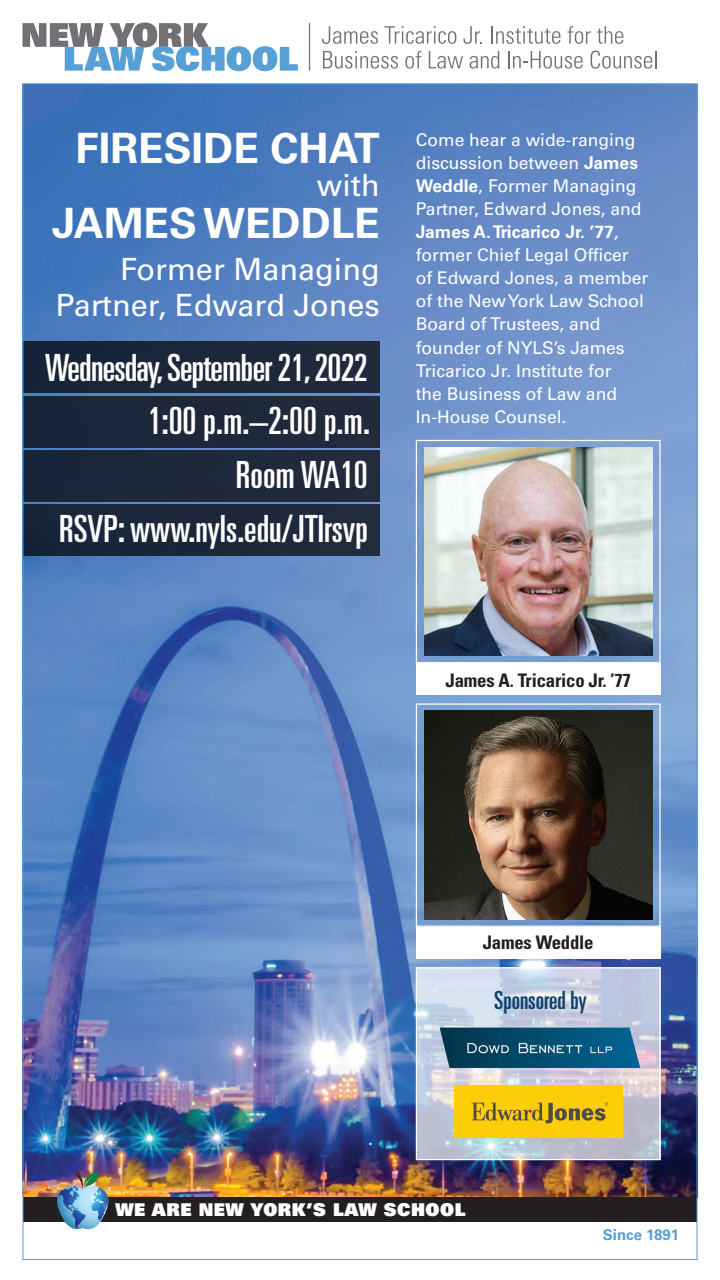
<style>
.page{position:relative;width:720px;height:1280px;background:#fff}
.page>*{position:absolute;margin:0;border:0;box-sizing:border-box;transform-origin:0 0}
.t1{font:700 41.75px "Univers LT Std";color:#fff}
.t2{font:ultra-condensed 37.5px/53.8px "Univers LT Std";letter-spacing:-.005em;color:#fff;text-align:right}
.t3{font:30.62px/36.2px "Univers LT Std";color:#fff;text-align:right}
.t4{font:ultra-condensed 25px "Univers LT Std";color:#0b406a}
.t5{font:700 condensed 18.75px "Univers LT Std";letter-spacing:-.01em;color:#231f20}
.t6{font:17.62px "Univers LT Std X Black";letter-spacing:.03em;color:#fff}
.t7{font:17.5px/23.1px "Univers LT Std";color:#fff}
.t8{font:700 15px "Univers LT Std";color:#56a0d5}
.s1{font-weight:700}
</style>
<div class="page">
<img style="left:24px;top:84px;width:674px;height:1113px">
<svg style="left:418px;top:969px;width:241px;height:189px;background:#cacfdd"></svg>
<svg style="left:22px;top:22px;width:276px;height:49px"></svg>
<svg style="left:322px;top:26px;width:56px;height:18px"></svg>
<svg style="left:385px;top:26px;width:71px;height:18px"></svg>
<svg style="left:463px;top:26px;width:19px;height:18px"></svg>
<svg style="left:491px;top:26px;width:69px;height:18px"></svg>
<svg style="left:567px;top:26px;width:24px;height:18px"></svg>
<svg style="left:597px;top:26px;width:26px;height:18px"></svg>
<svg style="left:323px;top:51px;width:75px;height:18px"></svg>
<svg style="left:406px;top:51px;width:15px;height:18px"></svg>
<svg style="left:429px;top:51px;width:34px;height:18px"></svg>
<svg style="left:470px;top:51px;width:29px;height:18px"></svg>
<svg style="left:508px;top:51px;width:75px;height:18px"></svg>
<svg style="left:591px;top:51px;width:66px;height:18px"></svg>
<hr style="left:309px;top:23px;width:1px;height:47px;background:#717074">
<div style="left:23px;top:1197px;width:674px;height:25px;background:#231f20"></div>
<img style="left:57px;top:1171px;width:52px;height:59px">
<div style="left:23px;top:341px;width:357px;height:52px;background:#1c273a"></div>
<div style="left:23px;top:396px;width:357px;height:51px;background:#1e283a"></div>
<div style="left:23px;top:450px;width:357px;height:52px;background:#1e283a"></div>
<div style="left:23px;top:504px;width:357px;height:52px;background:#1c273a"></div>
<div style="left:416px;top:663px;width:245px;height:32px;background:#fff"></div>
<div style="left:416px;top:440px;width:245px;height:223px;border:1px solid #fff"></div>
<div style="left:416px;top:703px;width:245px;height:224px;border:1px solid #fff"></div>
<img style="left:424px;top:447px;width:228px;height:209px">
<img style="left:424px;top:711px;width:228px;height:209px">
<div style="left:416px;top:927px;width:245px;height:32px;background:#fff"></div>
<img style="left:440px;top:1027px;width:200px;height:41px">
<img style="left:454px;top:1085px;width:168px;height:52px">
<div style="left:416px;top:967px;width:245px;height:193px;border:1px solid #fff"></div>
<h1 class="t1" style="left:75px;top:124px;width:306px">FIRESIDE CHAT</h1>
<h3 class="t3" style="left:317px;top:167px;width:64px">with</h3>
<h1 class="t1" style="left:52px;top:199px;width:329px">JAMES WEDDLE</h1>
<h3 class="t3" style="left:56px;top:251px;width:325px">Former Managing<br>Partner, Edward Jones</h3>
<h2 class="t2" style="left:45px;top:340px;width:327px">Wednesday, September 21, 2022<br>1:00 p.m.–2:00 p.m.<br>Room WA10<br>RSVP: www.nyls.edu/JTIrsvp</h2>
<p class="t7" style="left:416px;top:128px;width:234px">Come hear a wide-ranging discussion between <span class="s1">James<br>Weddle</span>, Former Managing<br>Partner, Edward Jones, and<br><span class="s1">James A. Tricarico Jr. ’77</span>, former Chief Legal Officer of Edward Jones, a member of the New York Law School<br>Board of Trustees, and founder of NYLS’s James<br>Tricarico Jr. Institute for<br>the Business of Law and<br>In-House Counsel.</p>
<p class="t5" style="left:446px;top:668px;width:187px">James A. Tricarico Jr. ’77</p>
<p class="t5" style="left:483px;top:931px;width:112px">James Weddle</p>
<h3 class="t4" style="left:494px;top:985px;width:94px">Sponsored by</h3>
<p class="t6" style="left:115px;top:1198px;width:352px">WE ARE NEW YORK’S LAW SCHOOL</p>
<p class="t8" style="left:603px;top:1226px;width:78px">Since 1891</p>
</div>
